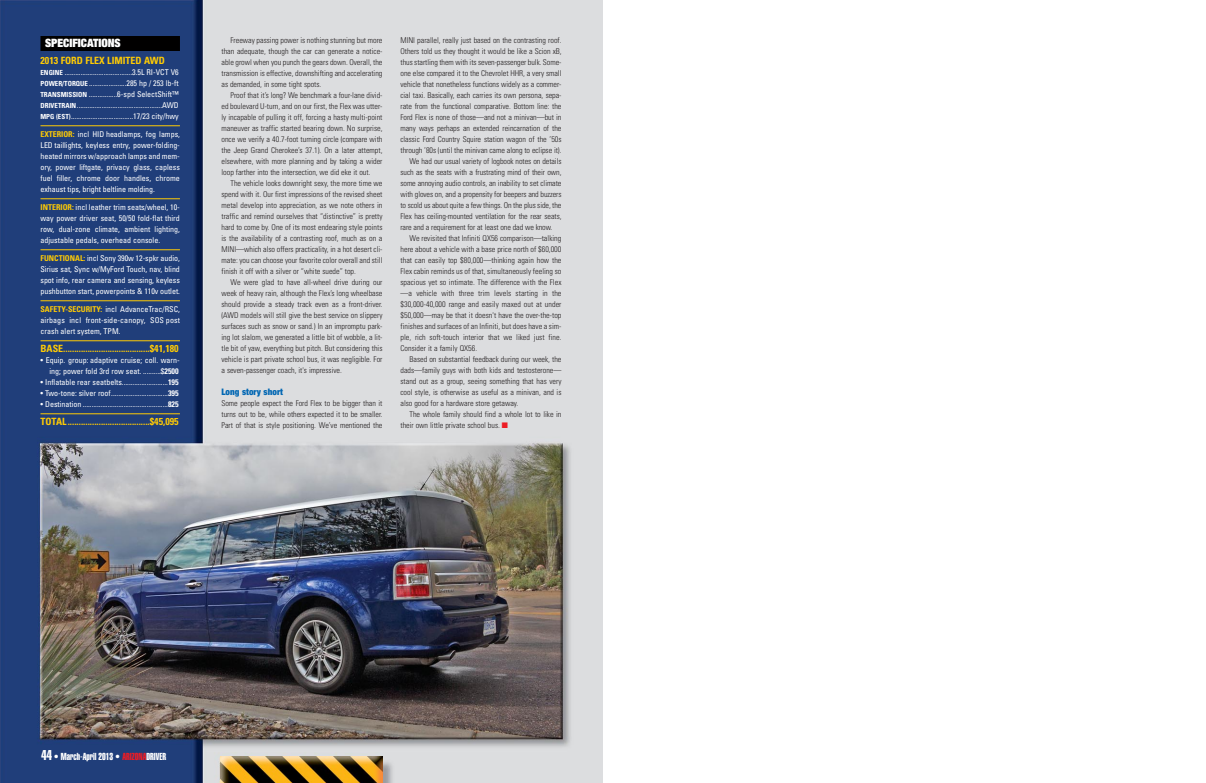
<style>
.page{position:relative;width:1206px;height:783px;background:#fff}
.page>*{position:absolute;margin:0;border:0;box-sizing:border-box;transform-origin:0 0}
.t1{font:900 expanded 11.5px "Helvetica Neue";color:#fff}
.t2{font:700 condensed 10px "Univers";color:#ffcb04}
.t3{font:10px "Helvetica Extra Compressed";color:#fff}
.t4{font:900 condensed 9px "Helvetica Neue";color:#0066b3}
.t5{font:300 condensed 8px/11px "Univers";color:#231f20;text-align:justify}
.t6{font:condensed 8px/11px "Univers";color:#fff;text-align:justify}
.s1{font-weight:700;font-size:7px}
.s2{font-weight:700;color:#ffcb04}
.s3{font-weight:700}
.s4{color:#ed1c24}
.s5{font-size:14px}
</style>
<div class="page">
<img style="left:0;top:0;width:603px;height:783px">
<img style="left:220px;top:756px;width:162px;height:27px">
<hr style="left:40px;top:125px;width:140px;height:1px;background:#ffcb04">
<hr style="left:40px;top:198px;width:140px;height:1px;background:#ffcb04">
<hr style="left:40px;top:249px;width:140px;height:1px;background:#ffcb04">
<hr style="left:40px;top:300px;width:140px;height:1px;background:#ffcb04">
<hr style="left:40px;top:340px;width:140px;height:1px;background:#ffcb04">
<hr style="left:40px;top:413px;width:140px;height:1px;background:#ffcb04">
<div style="left:40px;top:36px;width:140px;height:15px;background:#010000"></div>
<h1 class="t1" style="left:45px;top:39px;width:77px">SPECIFICATIONS</h1>
<p class="t2" style="left:40px;top:57px;width:126px">2013 FORD FLEX LIMITED AWD</p>
<p class="t6" style="left:40px;top:68px;width:140px"><span class="s1">ENGINE</span> ......................................3.5L RI-VCT V6<br><span class="s1">POWER/TORQUE</span> .....................285 hp / 253 lb-ft <span class="s1">TRANSMISSION</span> ................6-spd SelectShift™ <span class="s1">DRIVETRAIN</span>................................................AWD <span class="s1">MPG (EST)</span>...................................17/23 city/hwy</p>
<p class="t6" style="left:40px;top:130px;width:141px"><span class="s2">EXTERIOR:</span> incl HID headlamps, fog lamps, LED taillights, keyless entry, power-folding&shy;heated mirrors w/approach lamps and mem - ory, power liftgate, privacy glass, capless fuel filler, chrome door handles, chrome exhaust tips, bright beltline molding.</p>
<p class="t6" style="left:40px;top:203px;width:141px"><span class="s2">INTERIOR:</span> incl leather trim seats/wheel, 10- way power driver seat, 50/50 fold-flat third row, dual-zone climate, ambient lighting, adjustable pedals, overhead console.</p>
<p class="t6" style="left:40px;top:254px;width:141px"><span class="s2">FUNCTIONAL:</span> incl Sony 390w 12-spkr audio, Sirius sat, Sync w/MyFord Touch, nav, blind spot info, rear camera and sensing, keyless pushbutton start, powerpoints &amp; 110v outlet.</p>
<p class="t6" style="left:40px;top:305px;width:141px"><span class="s2">SAFETY-SECURITY:</span> incl AdvanceTrac/RSC, airbags incl front-side-canopy, SOS post crash alert system, TPM.</p>
<p class="t2" style="left:40px;top:345px;width:140px">BASE.......................................$41,180</p>
<p class="t6" style="left:40px;top:356px;width:141px;text-align:right">• Equip. group: adaptive cruise; coll. warn - ing; power fold 3rd row seat. ..........$<span class="s3">2500</span></p>
<p class="t6" style="left:40px;top:378px;width:140px">• Inflatable rear seatbelts..........................<span class="s3">195</span></p>
<p class="t6" style="left:40px;top:389px;width:140px">• Two-tone: silver roof................................<span class="s3">395</span></p>
<p class="t6" style="left:40px;top:400px;width:140px">• Destination ................................................<span class="s3">825</span></p>
<p class="t2" style="left:40px;top:418px;width:140px">TOTAL .....................................$45,095</p>
<p class="t5" style="left:222px;top:35px;width:163px;text-indent:9px">Freeway passing power is nothing stunning but more than adequate, though the car can generate a notice&shy;able growl when you punch the gears down. Overall, the transmission is effective, downshifting and accelerating as demanded, in some tight spots.</p>
<p class="t5" style="left:222px;top:90px;width:163px;text-indent:9px">Proof that it’s long? We benchmark a four-lane divid&shy;ed boulevard U-turn, and on our first, the Flex was utter&shy;ly incapable of pulling it off, forcing a hasty multi-point maneuver as traffic started bearing down. No surprise, once we verify a 40.7-foot turning circle (compare with the Jeep Grand Cherokee’s 37.1). On a later attempt, elsewhere, with more planning and by taking a wider loop farther into the intersection, we did eke it out.</p>
<p class="t5" style="left:222px;top:178px;width:163px;text-indent:9px">The vehicle looks downright sexy, the more time we spend with it. Our first impressions of the revised sheet metal develop into appreciation, as we note others in traffic and remind ourselves that “distinctive” is pretty hard to come by. One of its most endearing style points is the availability of a contrasting roof, much as on a MINI —which also offers practicality, in a hot desert cli&shy;mate: you can choose your favorite color overall and still finish it off with a silver or “white suede” top.</p>
<p class="t5" style="left:222px;top:277px;width:163px;text-indent:9px">We were glad to have all-wheel drive during our week of heavy rain, although the Flex’s long wheelbase should provide a steady track even as a front-driver. (AWD models will still give the best service on slippery surfaces such as snow or sand.) In an impromptu park&shy;ing lot slalom, we generated a little bit of wobble, a lit&shy;tle bit of yaw, everything but pitch. But considering this vehicle is part private school bus, it was negligible. For a seven-passenger coach, it's impressive.</p>
<p class="t4" style="left:222px;top:388px;width:63px">Long story short</p>
<p class="t5" style="left:222px;top:398px;width:162px">Some people expect the Ford Flex to be bigger than it turns out to be, while others expected it to be smaller.<br>Part of that is style positioning. We’ve mentioned the</p>
<p class="t5" style="left:400px;top:35px;width:162px">MINI parallel, really just based on the contrasting roof.</p>
<p class="t5" style="left:400px;top:46px;width:162px">Others told us they thought it would be like a Scion xB,</p>
<p class="t5" style="left:400px;top:57px;width:162px">thus startling them with its seven-passenger bulk. Some -</p>
<p class="t5" style="left:400px;top:68px;width:162px">one else compared it to the Chevrolet HHR, a very small</p>
<p class="t5" style="left:400px;top:79px;width:162px">vehicle that nonetheless functions widely as a commer-</p>
<p class="t5" style="left:400px;top:90px;width:163px">cial taxi. Basically, each carries its own persona, sepa-</p>
<p class="t5" style="left:400px;top:101px;width:162px">rate from the functional comparative. Bottom line: the</p>
<p class="t5" style="left:400px;top:112px;width:162px">Ford Flex is none of those—and not a minivan—but in</p>
<p class="t5" style="left:400px;top:123px;width:162px">many ways perhaps an extended reincarnation of the</p>
<p class="t5" style="left:400px;top:134px;width:162px">classic Ford Country Squire station wagon of the ’50s</p>
<p class="t5" style="left:400px;top:145px;width:162px">through ’80s (until the minivan came along to eclipse it).</p>
<p class="t5" style="left:409px;top:156px;width:154px">We had our usual variety of logbook notes on details</p>
<p class="t5" style="left:400px;top:167px;width:162px">such as the seats with a frustrating mind of their own,</p>
<p class="t5" style="left:400px;top:178px;width:162px">some annoying audio controls, an inability to set climate</p>
<p class="t5" style="left:400px;top:189px;width:163px">with gloves on, and a propensity for beepers and buzzers</p>
<p class="t5" style="left:400px;top:200px;width:163px">to scold us about quite a few things. On the plus side, the</p>
<p class="t5" style="left:400px;top:211px;width:162px">Flex has ceiling-mounted ventilation for the rear seats,</p>
<p class="t5" style="left:400px;top:222px;width:153px">rare and a requirement for at least one dad we know.</p>
<p class="t5" style="left:409px;top:233px;width:153px">We revisited that Infiniti QX56 comparison—talking</p>
<p class="t5" style="left:400px;top:244px;width:162px">here about a vehicle with a base price north of $60,000</p>
<p class="t5" style="left:400px;top:255px;width:162px">that can easily top $80,000—thinking again how the</p>
<p class="t5" style="left:400px;top:266px;width:162px">Flex cabin reminds us of that, simultaneously feeling so</p>
<p class="t5" style="left:400px;top:277px;width:162px">spacious yet so intimate. The difference with the Flex</p>
<p class="t5" style="left:400px;top:288px;width:162px">—a vehicle with three trim levels starting in the</p>
<p class="t5" style="left:400px;top:299px;width:162px">$30,000-40,000 range and easily maxed out at under</p>
<p class="t5" style="left:400px;top:310px;width:162px">$50,000 —may be that it doesn't have the over-the-top</p>
<p class="t5" style="left:400px;top:321px;width:163px">finishes and surfaces of an Infiniti, but does have a sim-</p>
<p class="t5" style="left:400px;top:332px;width:162px">ple, rich soft-touch interior that we liked just fine.</p>
<p class="t5" style="left:400px;top:343px;width:78px">Consider it a family QX56.</p>
<p class="t5" style="left:409px;top:354px;width:154px">Based on substantial feedback during our week, the</p>
<p class="t5" style="left:400px;top:365px;width:163px">dads—family guys with both kids and testosterone—</p>
<p class="t5" style="left:400px;top:376px;width:162px">stand out as a group, seeing something that has very</p>
<p class="t5" style="left:400px;top:387px;width:163px">cool style, is otherwise as useful as a minivan, and is</p>
<p class="t5" style="left:400px;top:398px;width:119px">also good for a hardware store getaway.</p>
<p class="t5" style="left:409px;top:409px;width:154px">The whole family should find a whole lot to like in</p>
<p class="t5" style="left:400px;top:420px;width:109px">their own little private school bus. <span class="s4">■</span></p>
<p class="t3" style="left:42px;top:753px;width:126px"><span class="s5">44</span> • March-April 2013 • <span class="s4">ARIZONA</span>DRIVER</p>
</div>
